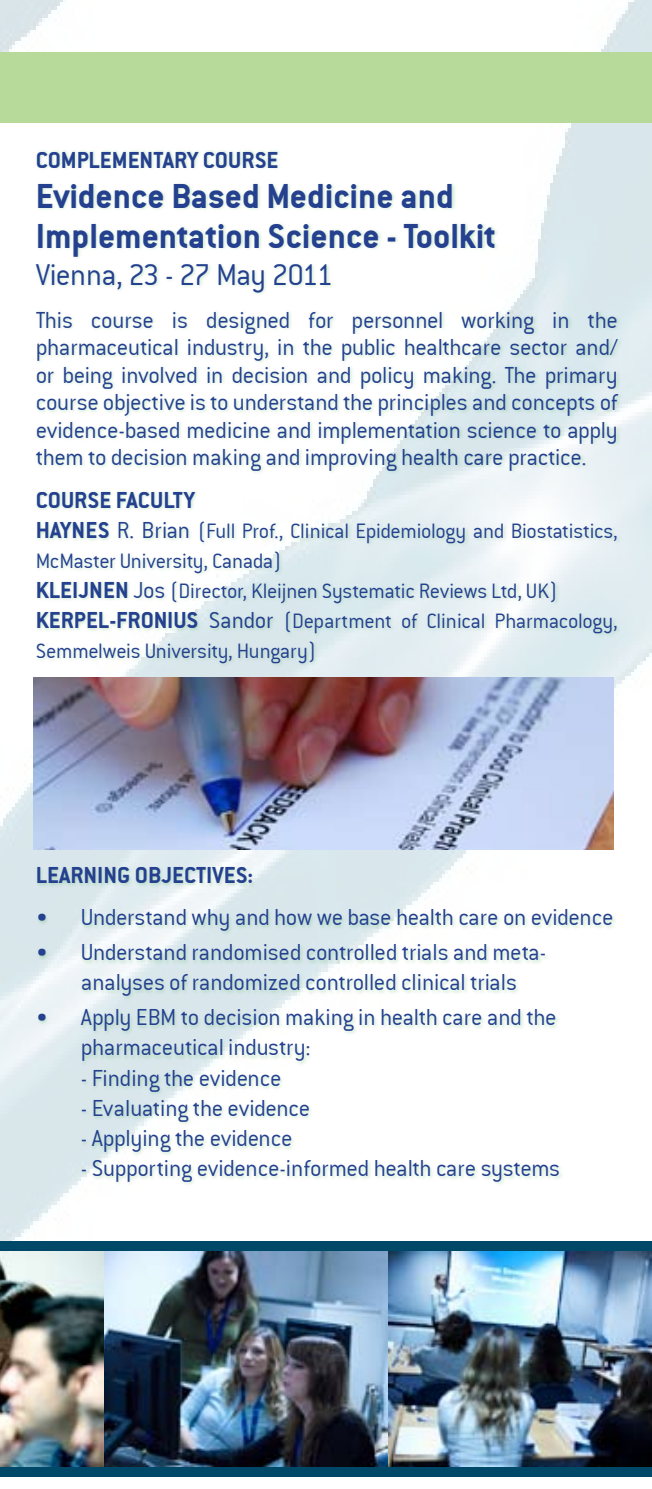
<style>
.page{position:relative;width:652px;height:1489px;background:#fff}
.page>*{position:absolute;margin:0;border:0;box-sizing:border-box;transform-origin:0 0}
.t1{font:37.5px/40px "Conduit ITCTT Bold";color:#24408f}
.t2{font:32.5px "Conduit ITCTT Light";letter-spacing:-.025em;color:#24408f}
.t3{font:25px/27.5px "Conduit ITCTT Light";letter-spacing:-.015em;color:#24408f}
.t4{font:25px "Conduit ITCTT Bold";color:#24408f}
.t5{font:22.5px/30px "Conduit ITCTT Light";letter-spacing:-.01em;color:#24408f}
.s1{font-family:"Conduit ITCTT Bold";font-size:25px}
.s2{font-size:25px}
</style>
<div class="page">
<img style="left:0;top:0;width:652px;height:1477px">
<div style="left:0;top:1241px;width:652px;height:235px;background:#004867"></div>
<img style="left:0;top:1251px;width:652px;height:214px">
<div style="left:0;top:52px;width:652px;height:71px;background:#b7da9b"></div>
<div style="left:34px;top:148px;width:590px;height:1038px;background:#41ad49;opacity:.27"></div>
<img style="left:33px;top:677px;width:580px;height:172px">
<p class="t4" style="left:36px;top:144px;width:244px">COMPLEMENTARY COURSE</p>
<h1 class="t1" style="left:36px;top:175px;width:462px">Evidence Based Medicine and<br>Implementation Science - Toolkit</h1>
<h2 class="t2" style="left:36px;top:255px;width:299px">Vienna, 23 - 27 May 2011</h2>
<p class="t3" style="left:36px;top:305px;width:584px;text-align:justify">This course is designed for personnel working in the pharmaceutical industry, in the public healthcare sector and/ or being involved in decision and policy making. The primary course objective is to understand the principles and concepts of evidence-based medicine and implementation science to apply them to decision making and improving health care practice.</p>
<p class="t4" style="left:36px;top:484px;width:161px">COURSE FACULTY</p>
<p class="t5" style="left:36px;top:515px;width:584px"><span class="s1">HAYNES</span> <span class="s2">R. Brian</span> (Full Prof., Clinical Epidemiology and Biostatistics, McMaster University, Canada)<br><span class="s1">KLEIJNEN</span> <span class="s2">Jos</span> (Director, Kleijnen Systematic Reviews Ltd, UK)<br><span class="s1">KERPEL-FRONIUS</span> <span class="s2">Sandor</span> (Department of Clinical Pharmacology, Semmelweis University, Hungary)</p>
<p class="t4" style="left:36px;top:859px;width:219px">LEARNING OBJECTIVES:</p>
<p class="t3" style="left:81px;top:899px;width:534px;line-height:35px">Understand why and how we base health care on evidence<br>Understand randomised controlled trials and meta-</p>
<p class="t3" style="left:81px;top:964px;width:477px;line-height:35px">analyses of randomized controlled clinical trials<br>Apply EBM to decision making in health care and the</p>
<p class="t3" style="left:81px;top:1033px;width:231px">pharmaceutical industry:</p>
<p class="t3" style="left:81px;top:1063px;width:202px">- Finding the evidence</p>
<p class="t3" style="left:81px;top:1093px;width:231px">- Evaluating the evidence</p>
<p class="t3" style="left:81px;top:1123px;width:213px">- Applying the evidence</p>
<p class="t3" style="left:81px;top:1153px;width:481px">- Supporting evidence-informed health care systems</p>
<p class="t3" style="left:36px;top:899px;width:14px;line-height:35px">• •</p>
<p class="t3" style="left:36px;top:1003px;width:14px">•</p>
</div>
